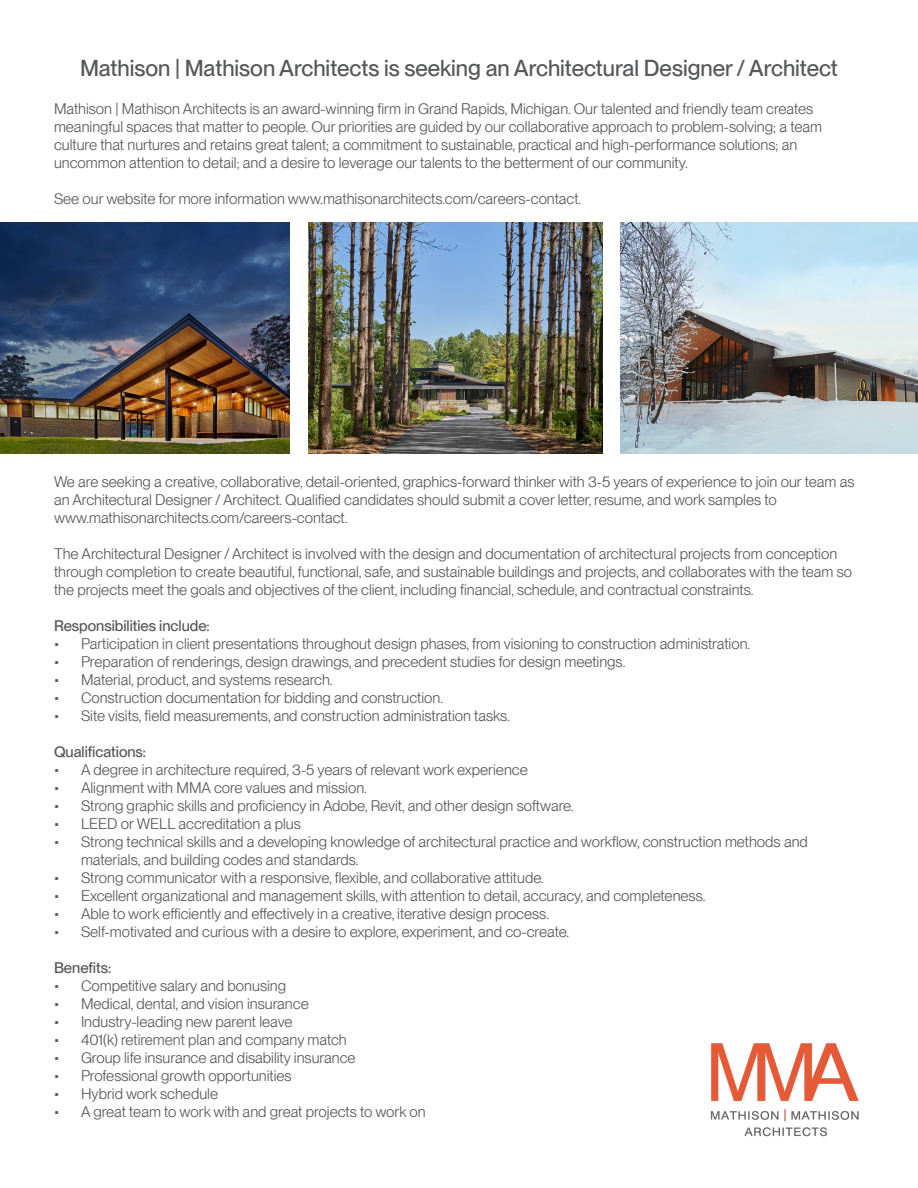
<style>
.page{position:relative;width:918px;height:1188px;background:#fff}
.page>*{position:absolute;margin:0;border:0;box-sizing:border-box;transform-origin:0 0}
.t1{font:500 22.5px "PP Neue Montreal";color:#57585a}
.t2{font:15px/18px "PP Neue Montreal";color:#57585a}
.t3{font:500 15px "PP Neue Montreal";color:#57585a}
</style>
<div class="page">
<img style="left:308px;top:222px;width:294px;height:232px">
<img style="left:620px;top:222px;width:298px;height:232px">
<img style="left:0;top:222px;width:290px;height:232px">
<img style="left:710px;top:1043px;width:149px;height:94px">
<p class="t1" style="left:80px;top:54px;width:759px">Mathison | Mathison Architects is seeking an Architectural Designer / Architect</p>
<p class="t2" style="left:54px;top:100px;width:770px">Mathison | Mathison Architects is an award-winning firm in Grand Rapids, Michigan. Our talented and friendly team creates meaningful spaces that matter to people. Our priorities are guided by our collaborative approach to problem-solving; a team culture that nurtures and retains great talent; a commitment to sustainable, practical and high-performance solutions; an uncommon attention to detail; and a desire to leverage our talents to the betterment of our community.</p>
<p class="t2" style="left:54px;top:190px;width:529px">See our website for more information www.mathisonarchitects.com/careers-contact.</p>
<p class="t2" style="left:54px;top:473px;width:802px">We are seeking a creative, collaborative, detail-oriented, graphics-forward thinker with 3-5 years of experience to join our team as an Architectural Designer / Architect. Qualified candidates should submit a cover letter, resume, and work samples to</p>
<p class="t2" style="left:54px;top:509px;width:295px">www.mathisonarchitects.com/careers-contact.</p>
<p class="t2" style="left:54px;top:545px;width:800px">The Architectural Designer / Architect is involved with the design and documentation of architectural projects from conception through completion to create beautiful, functional, safe, and sustainable buildings and projects, and collaborates with the team so the projects meet the goals and objectives of the client, including financial, schedule, and contractual constraints.</p>
<p class="t3" style="left:54px;top:617px;width:157px">Responsibilities include:</p>
<p class="t2" style="left:54px;top:635px;width:698px">• Participation in client presentations throughout design phases, from visioning to construction administration.</p>
<p class="t2" style="left:54px;top:653px;width:573px">• Preparation of renderings, design drawings, and precedent studies for design meetings.</p>
<p class="t2" style="left:54px;top:671px;width:280px">• Material, product, and systems research.</p>
<p class="t2" style="left:54px;top:689px;width:391px">• Construction documentation for bidding and construction.</p>
<p class="t2" style="left:54px;top:707px;width:457px">• Site visits, field measurements, and construction administration tasks.</p>
<p class="t3" style="left:54px;top:743px;width:94px">Qualifications:</p>
<p class="t2" style="left:54px;top:761px;width:475px">• A degree in architecture required, 3-5 years of relevant work experience</p>
<p class="t2" style="left:54px;top:779px;width:314px">• Alignment with MMA core values and mission.</p>
<p class="t2" style="left:54px;top:797px;width:521px">• Strong graphic skills and proficiency in Adobe, Revit, and other design software.</p>
<p class="t2" style="left:54px;top:815px;width:248px">• LEED or WELL accreditation a plus</p>
<p class="t2" style="left:81px;top:833px;width:728px;text-indent:-27px">• Strong technical skills and a developing knowledge of architectural practice and workflow, construction methods and materials, and building codes and standards.</p>
<p class="t2" style="left:54px;top:869px;width:491px">• Strong communicator with a responsive, flexible, and collaborative attitude.</p>
<p class="t2" style="left:54px;top:887px;width:653px">• Excellent organizational and management skills, with attention to detail, accuracy, and completeness.</p>
<p class="t2" style="left:54px;top:905px;width:497px">• Able to work efficiently and effectively in a creative, iterative design process.</p>
<p class="t2" style="left:54px;top:923px;width:517px">• Self-motivated and curious with a desire to explore, experiment, and co-create.</p>
<p class="t3" style="left:54px;top:959px;width:59px">Benefits:</p>
<p class="t2" style="left:54px;top:977px;width:234px">• Competitive salary and bonusing</p>
<p class="t2" style="left:54px;top:995px;width:256px">• Medical, dental, and vision insurance</p>
<p class="t2" style="left:54px;top:1013px;width:240px">• Industry-leading new parent leave</p>
<p class="t2" style="left:54px;top:1031px;width:294px">• 401(k) retirement plan and company match</p>
<p class="t2" style="left:54px;top:1049px;width:303px">• Group life insurance and disability insurance</p>
<p class="t2" style="left:54px;top:1067px;width:239px">• Professional growth opportunities</p>
<p class="t2" style="left:54px;top:1085px;width:166px">• Hybrid work schedule</p>
<p class="t2" style="left:54px;top:1103px;width:373px">• A great team to work with and great projects to work on</p>
</div>
